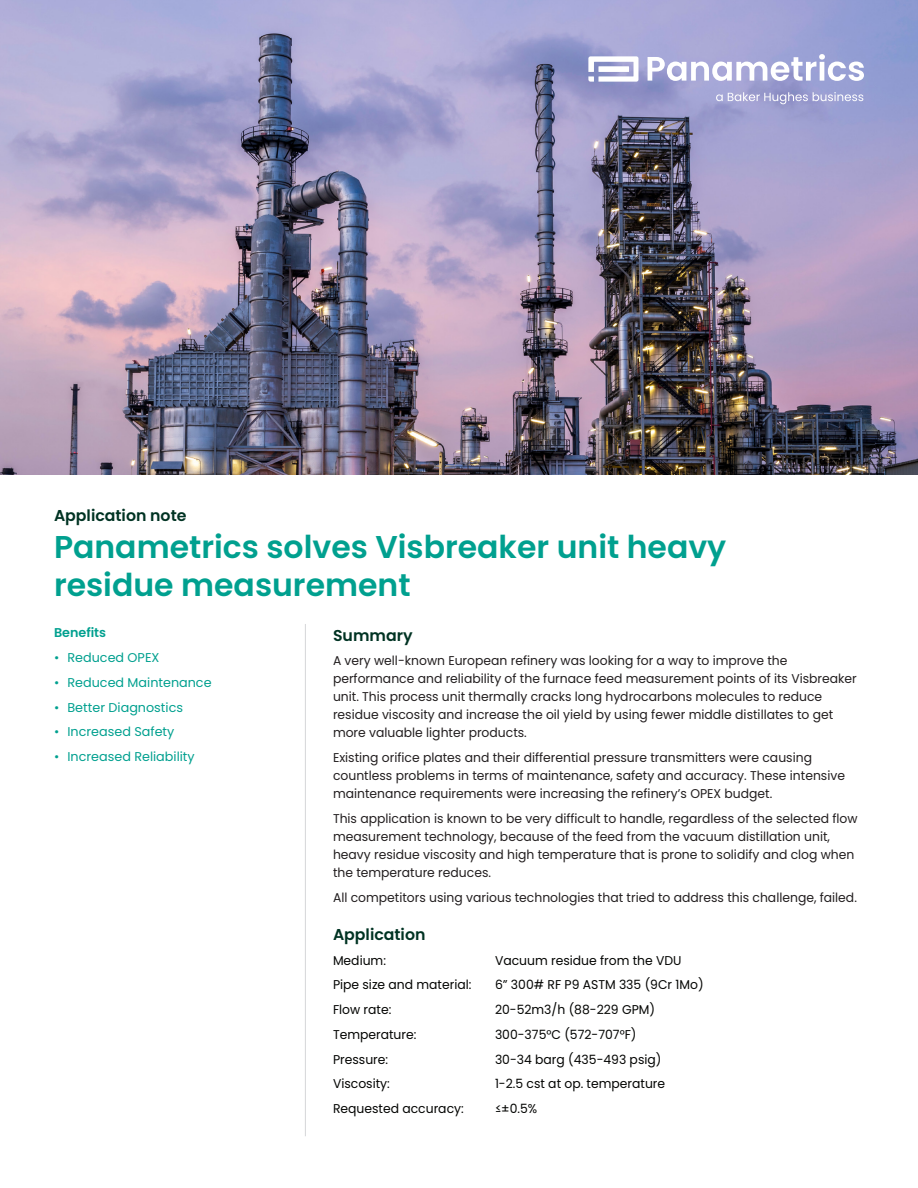
<style>
.page{position:relative;width:918px;height:1188px;background:#fff}
.page>*{position:absolute;margin:0;border:0;box-sizing:border-box;transform-origin:0 0}
._21pt-subhead{font:600 31.5px/37.8px "Poppins";color:#00a08f}
._10_5pt-body_subhead{font:600 15.75px "Poppins";color:#003323}
._8_5pt-body_text{font:12.75px/18px "Poppins";color:#231f20}
._8_5pt-bullet{font:12.75px "Poppins";color:#040503}
.t1{font:12.75px "Poppins";color:#00a08f}
._8_5pt-body_text-2{font:600 12.75px "Poppins";color:#00a08f}
</style>
<div class="page">
<img style="left:0;top:0;width:918px;height:474px">
<hr style="left:305px;top:624px;width:1px;height:512px;background:#d9dadc">
<svg style="left:588px;top:56px;width:50px;height:26px"></svg>
<svg style="left:648px;top:54px;width:216px;height:27px"></svg>
<svg style="left:716px;top:92px;width:147px;height:12px;background:#afb1d9"></svg>
<p class="_10_5pt-body_subhead" style="left:54px;top:506px;width:134px">Application note</p>
<p class="_21pt-subhead" style="left:54px;top:529px;width:674px">Panametrics solves Visbreaker unit heavy residue measurement</p>
<p class="_8_5pt-body_text-2" style="left:54px;top:626px;width:54px">Benefits</p>
<p class="t1" style="left:54px;top:650px;width:107px">• Reduced OPEX</p>
<p class="t1" style="left:54px;top:675px;width:159px">• Reduced Maintenance</p>
<p class="t1" style="left:54px;top:700px;width:131px">• Better Diagnostics</p>
<p class="t1" style="left:54px;top:725px;width:122px">• Increased Safety</p>
<p class="t1" style="left:54px;top:749px;width:142px">• Increased Reliability</p>
<p class="_10_5pt-body_subhead" style="left:333px;top:626px;width:81px">Summary</p>
<p class="_8_5pt-body_text" style="left:333px;top:652px;width:525px">A very well-known European refinery was looking for a way to improve the performance and reliability of the furnace feed measurement points of its Visbreaker unit. This process unit thermally cracks long hydrocarbons molecules to reduce residue viscosity and increase the oil yield by using fewer middle distillates to get more valuable lighter products.</p>
<p class="_8_5pt-body_text" style="left:333px;top:749px;width:514px">Existing orifice plates and their differential pressure transmitters were causing countless problems in terms of maintenance, safety and accuracy. These intensive maintenance requirements were increasing the refinery’s OPEX budget.</p>
<p class="_8_5pt-body_text" style="left:333px;top:809px;width:526px">This application is known to be very difficult to handle, regardless of the selected flow measurement technology, because of the feed from the vacuum distillation unit, heavy residue viscosity and high temperature that is prone to solidify and clog when the temperature reduces.</p>
<p class="_8_5pt-body_text" style="left:333px;top:888px;width:525px">All competitors using various technologies that tried to address this challenge, failed.</p>
<p class="_10_5pt-body_subhead" style="left:333px;top:925px;width:94px">Application</p>
<p class="_8_5pt-bullet" style="left:333px;top:953px;width:55px">Medium:</p>
<p class="_8_5pt-bullet" style="left:495px;top:953px;width:188px">Vacuum residue from the VDU</p>
<p class="_8_5pt-bullet" style="left:333px;top:977px;width:140px">Pipe size and material:</p>
<p class="_8_5pt-bullet" style="left:495px;top:977px;width:210px">6” 300# RF P9 ASTM 335 (9Cr 1Mo)</p>
<p class="_8_5pt-bullet" style="left:333px;top:1002px;width:60px">Flow rate:</p>
<p class="_8_5pt-bullet" style="left:495px;top:1002px;width:162px">20-52m3/h (88-229 GPM)</p>
<p class="_8_5pt-bullet" style="left:333px;top:1027px;width:85px">Temperature:</p>
<p class="_8_5pt-bullet" style="left:495px;top:1027px;width:143px">300-375°C (572-707°F)</p>
<p class="_8_5pt-bullet" style="left:333px;top:1052px;width:57px">Pressure:</p>
<p class="_8_5pt-bullet" style="left:495px;top:1052px;width:168px">30-34 barg (435-493 psig)</p>
<p class="_8_5pt-bullet" style="left:333px;top:1076px;width:58px">Viscosity:</p>
<p class="_8_5pt-bullet" style="left:495px;top:1076px;width:172px">1-2.5 cst at op. temperature</p>
<p class="_8_5pt-bullet" style="left:333px;top:1101px;width:132px">Requested accuracy:</p>
<p class="_8_5pt-bullet" style="left:495px;top:1101px;width:44px">≤±0.5%</p>
</div>
